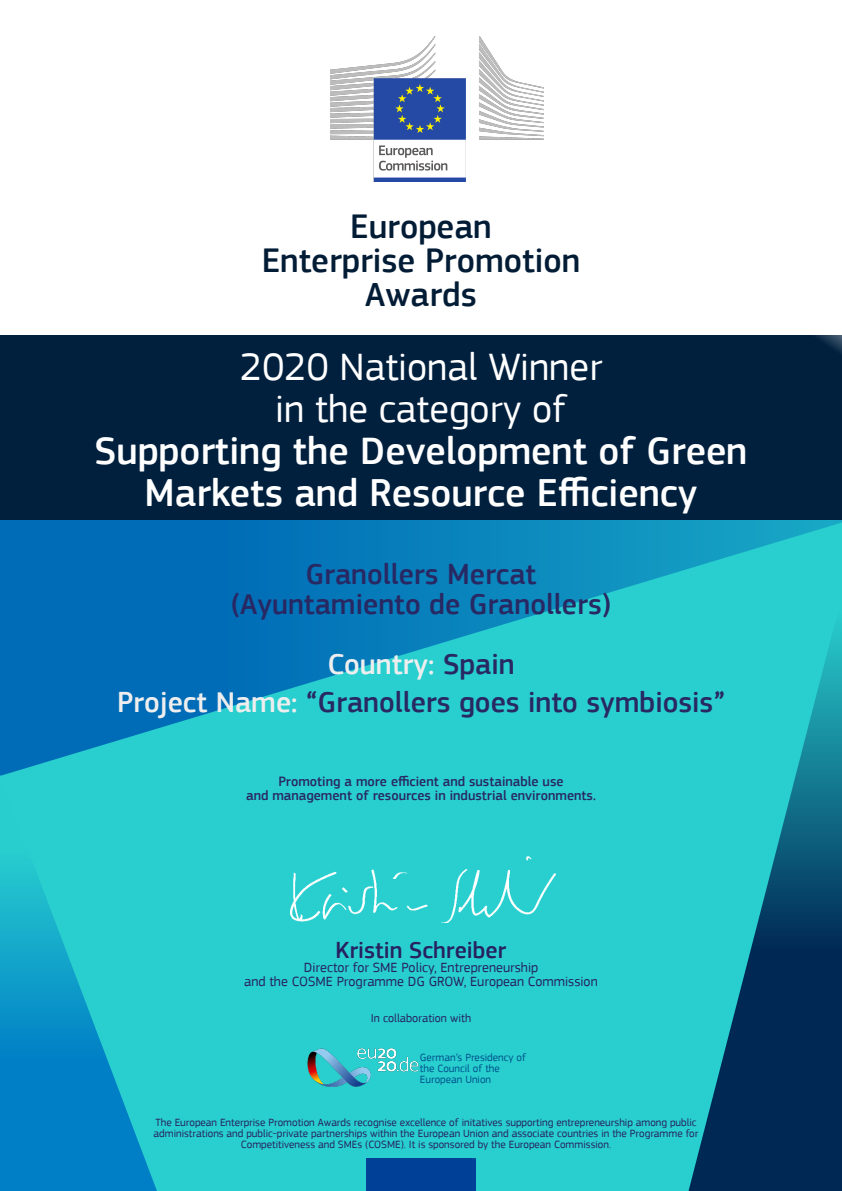
<style>
.page{position:relative;width:842px;height:1191px;background:#fff}
.page>*{position:absolute;margin:0;border:0;box-sizing:border-box;transform-origin:0 0}
.t1{font:500 40px/42px "PF Square Sans Pro";color:#fff;text-align:center}
.t2{font:40px "PF Square Sans Pro";color:#fff}
.t3{font:500 35px/34px "PF Square Sans Pro";color:#031c36;text-align:center}
.t4{font:500 30px/30px "PF Square Sans Pro";color:#282863;text-align:center}
.t5{font:500 30px "PF Square Sans Pro";color:#eeeeef}
.t6{font:500 24px "PF Square Sans Pro";color:#262161}
.t7{font:500 14px/14px "PF Square Sans Pro";color:#282863;text-align:center}
.t8{font:14px/14px "PF Square Sans Pro";color:#262161;text-align:center}
.t9{font:12px "PF Square Sans Pro";color:#262161}
.t10{font:11px/11px "PF Square Sans Pro";color:#262161;text-align:center}
.t11{font:11px/11px "PF Square Sans Pro";color:#01518c}
.s1{color:#282863}
.s2{color:#eeeeef}
</style>
<div class="page">
<div style="left:0;top:360px;width:842px;height:831px;background:#29cfcf"></div>
<svg style="left:0;top:520px;width:842px;height:255px"></svg>
<svg style="left:0;top:775px;width:157px;height:416px"></svg>
<svg style="left:688px;top:595px;width:154px;height:596px"></svg>
<div style="left:0;top:335px;width:842px;height:185px;background:#00203e"></div>
<img style="left:331px;top:36px;width:213px;height:145px">
<div style="left:366px;top:1158px;width:109px;height:33px;background:#004197"></div>
<img style="left:307px;top:1048px;width:112px;height:39px">
<img style="left:290px;top:856px;width:265px;height:67px">
<h2 class="t3" style="left:262px;top:210px;width:320px">European<br>Enterprise Promotion<br>Awards</h2>
<p class="t2" style="left:240px;top:343px;width:364px">2020 National Winner</p>
<p class="t2" style="left:275px;top:385px;width:293px">in the category of</p>
<p class="t1" style="left:95px;top:430px;width:654px">Supporting the Development of Green<br>Markets and Resource Efficiency</p>
<p class="t4" style="left:231px;top:559px;width:382px">Granollers Mercat (Ayuntamiento de Granollers)</p>
<p class="t5" style="left:327px;top:646px;width:189px">Country: <span class="s1">Spain</span></p>
<p class="t4" style="left:117px;top:687px;width:609px"><span class="s2">Project Name:</span> “Granollers goes into symbiosis”</p>
<p class="t7" style="left:246px;top:774px;width:351px">Promoting a more efficient and sustainable use<br>and management of resources in industrial environments.</p>
<h3 class="t6" style="left:336px;top:936px;width:172px">Kristin Schreiber</h3>
<p class="t8" style="left:244px;top:960px;width:355px">Director for SME Policy, Entrepreneurship<br>and the COSME Programme DG GROW, European Commission</p>
<p class="t9" style="left:371px;top:1011px;width:102px">In collaboration with</p>
<p class="t11" style="left:420px;top:1051px;width:108px">German’s Presidency of the Council of the<br>European Union</p>
<p class="t10" style="left:154px;top:1116px;width:546px">The European Enterprise Promotion Awards recognise excellence of initatives supporting entrepreneurship among public administrations and public-private partnerships within the European Union and associate countries in the Programme for<br>Competitiveness and SMEs (COSME). It is sponsored by the European Commission.</p>
</div>
